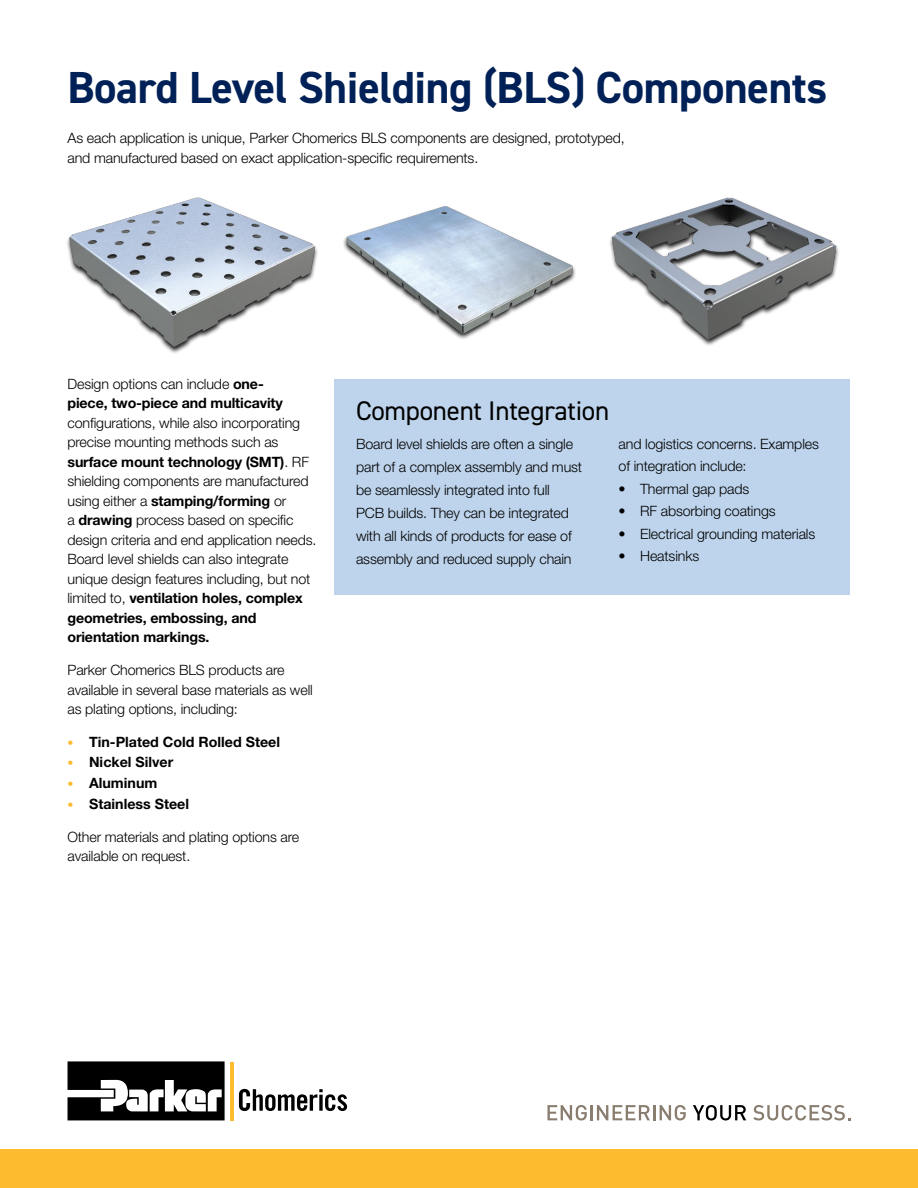
<style>
.page{position:relative;width:918px;height:1188px;background:#fff}
.page>*{position:absolute;margin:0;border:0;box-sizing:border-box;transform-origin:0 0}
.t1{font:700 45px "DIN2014";letter-spacing:-.01em;color:#002157}
.t2{font:27px "DIN2014";letter-spacing:-.01em;color:#000}
.t3{font:300 14.25px/19.5px "Helvetica Neue LT Std";letter-spacing:-.01em;color:#000}
.t4{font:700 14.25px "Helvetica Neue LT Pro";color:#000}
.t5{font:700 14.25px/19.5px "Helvetica Neue LT Std";letter-spacing:-.01em;color:#000}
.s1{font-weight:300}
.s2{font-weight:700}
.s3{font-weight:300;font-size:12px;color:#fdbb30}
</style>
<div class="page">
<svg style="left:68px;top:1061px;width:157px;height:59px"></svg>
<hr style="left:230px;top:1062px;width:4px;height:58px;background:#fdbb30">
<svg style="left:239px;top:1089px;width:108px;height:22px"></svg>
<svg style="left:548px;top:1105px;width:39px;height:15px"></svg>
<hr style="left:590px;top:1105px;width:3px;height:15px;background:#887d6e">
<svg style="left:597px;top:1105px;width:89px;height:15px"></svg>
<svg style="left:693px;top:1105px;width:53px;height:15px"></svg>
<svg style="left:753px;top:1105px;width:97px;height:15px"></svg>
<div style="left:334px;top:379px;width:516px;height:215px;background:#bed4ec"></div>
<img style="left:68px;top:197px;width:248px;height:155px">
<img style="left:343px;top:206px;width:233px;height:133px">
<img style="left:610px;top:197px;width:229px;height:149px">
<div style="left:0;top:1150px;width:918px;height:38px;background:#fdbb30"></div>
<h1 class="t1" style="left:68px;top:57px;width:761px">Board Level Shielding (BLS) Components</h1>
<p class="t3" style="left:68px;top:128px;width:559px">As each application is unique, Parker Chomerics BLS components are designed, prototyped, and manufactured based on exact application-specific requirements.</p>
<p class="t5" style="left:68px;top:374px;width:217px"><span class="s1">Design options can include</span> one&shy;piece, two-piece and multicavity</p>
<p class="t3" style="left:68px;top:413px;width:250px">configurations, while also incorporating precise mounting methods such as <span class="s2">surface mount technology (SMT)</span>. RF shielding components are manufactured using either a <span class="s2">stamping/forming</span> or<br>a <span class="s2">drawing</span> process based on specific design criteria and end application needs.<br>Board level shields can also integrate unique design features including, but not limited to, <span class="s2">ventilation holes, complex geometries, embossing, and orientation markings.</span></p>
<p class="t3" style="left:68px;top:660px;width:247px">Parker Chomerics BLS products are available in several base materials as well as plating options, including:</p>
<p class="t4" style="left:68px;top:733px;width:214px"><span class="s3">•</span> Tin-Plated Cold Rolled Steel</p>
<p class="t4" style="left:68px;top:753px;width:107px"><span class="s3">•</span> Nickel Silver</p>
<p class="t4" style="left:68px;top:774px;width:91px"><span class="s3">•</span> Aluminum</p>
<p class="t4" style="left:68px;top:795px;width:123px"><span class="s3">•</span> Stainless Steel</p>
<p class="t3" style="left:67px;top:827px;width:233px">Other materials and plating options are available on request.</p>
<h2 class="t2" style="left:356px;top:394px;width:255px">Component Integration</h2>
<p class="t3" style="left:356px;top:432px;width:228px;line-height:23.1px">Board level shields are often a single part of a complex assembly and must be seamlessly integrated into full<br>PCB builds. They can be integrated with all kinds of products for ease of assembly and reduced supply chain</p>
<p class="t3" style="left:619px;top:432px;width:202px;line-height:22.5px">and logistics concerns. Examples of integration include:</p>
<p class="t3" style="left:619px;top:479px;width:132px">• Thermal gap pads</p>
<p class="t3" style="left:619px;top:501px;width:159px">• RF absorbing coatings</p>
<p class="t3" style="left:619px;top:524px;width:198px">• Electrical grounding materials</p>
<p class="t3" style="left:619px;top:546px;width:82px">• Heatsinks</p>
</div>
